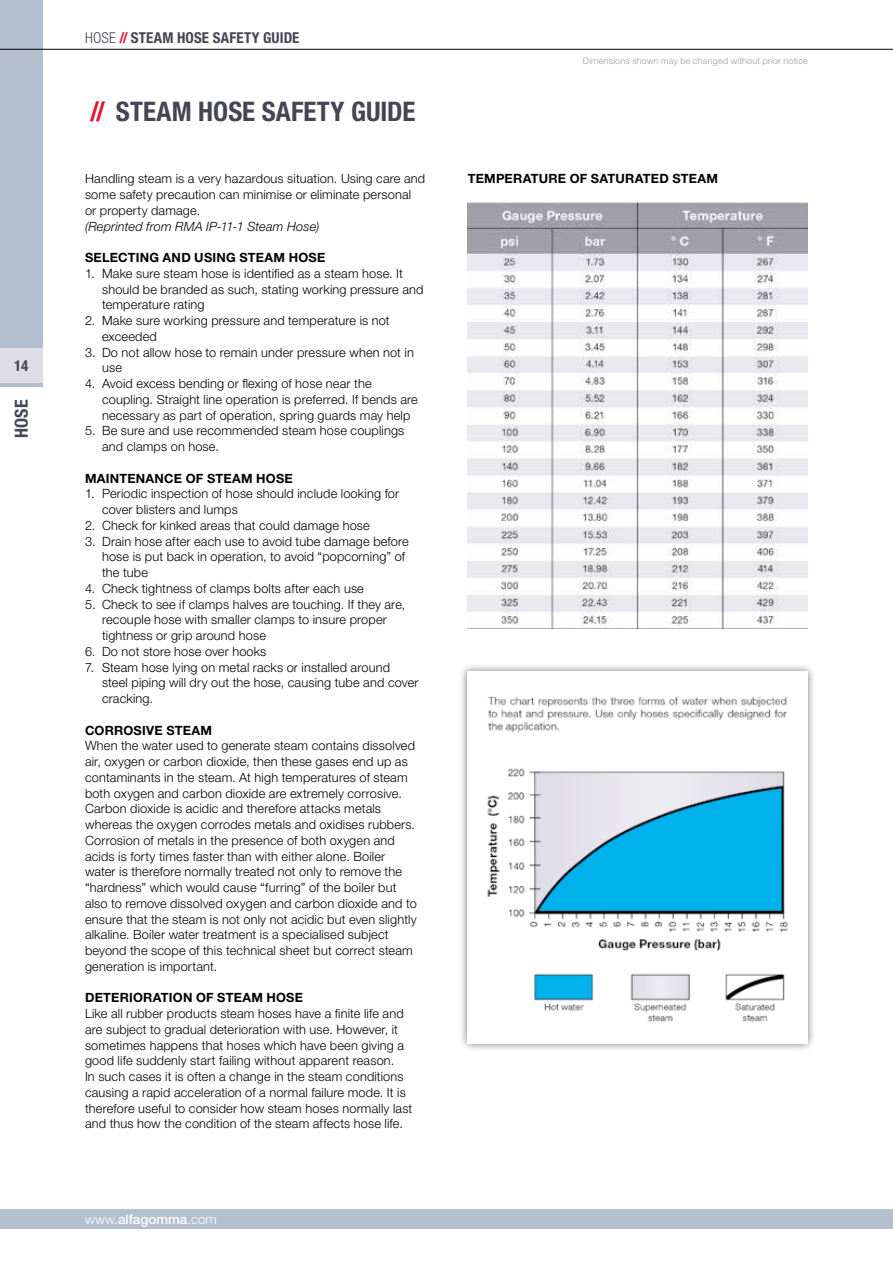
<style>
.page{position:relative;width:893px;height:1263px;background:#fff}
.page>*{position:absolute;margin:0;border:0;box-sizing:border-box;transform-origin:0 0}
.t1{font:700 condensed 27px "Helvetica Neue LT Std";color:#454655}
.t2{font:700 condensed 18px "Helvetica Neue LT Std";color:#454655}
.t3{font:700 condensed 15px "Helvetica Neue LT Std";letter-spacing:.01em;color:#454655}
.t4{font:condensed 13.5px "Helvetica Neue LT Std";color:#fff}
.t5{font:500 13.5px "Helvetica Neue LT Std";color:#fff}
.t6{font:300 12.75px/15.8px "Helvetica Neue LT Std";letter-spacing:.01em;color:#000}
.t7{font:700 12.75px "Helvetica Neue LT Std";letter-spacing:.015em;color:#000}
.t8{font:italic 300 12.75px "Helvetica Neue LT Std";letter-spacing:.01em;color:#000}
.t9{font:300 9px "Helvetica Neue LT Std";letter-spacing:.025em;color:#9d9d9c}
.s1{font-weight:300}
.s2{color:#e51431}
.s3{font-weight:700}
.s4{font-weight:300;font-stretch:normal}
</style>
<div class="page">
<div style="left:0;top:0;width:43px;height:349px;background:#b3bfce"></div>
<hr style="left:0;top:383px;width:43px;height:4px;background:#b3bfce">
<div style="left:0;top:349px;width:43px;height:34px;background:#dedce5"></div>
<hr style="left:0;top:49px;width:893px;height:1px;background:#000">
<div style="left:0;top:1210px;width:893px;height:19px;background:#b3bfce"></div>
<img style="left:468px;top:202px;width:340px;height:426px">
<div style="left:459px;top:662px;width:358px;height:390px;background:#000;opacity:.55"></div>
<img style="left:468px;top:671px;width:340px;height:372px">
<p class="t3" style="left:14px;top:357px;width:16px">14</p>
<h2 class="t2" style="left:10px;top:438px;width:40px;rotate:-90deg">HOSE</h2>
<p class="t3" style="left:85px;top:28px;width:216px"><span class="s1">HOSE</span> <span class="s2">//</span> STEAM HOSE SAFETY GUIDE</p>
<h1 class="t1" style="left:90px;top:95px;width:327px"><span class="s2">//</span> STEAM HOSE SAFETY GUIDE</h1>
<p class="t6" style="left:85px;top:171px;width:342px">Handling steam is a very hazardous situation. Using care and some safety precaution can minimise or eliminate personal or property damage.</p>
<p class="t8" style="left:85px;top:219px;width:236px">(Reprinted from RMA IP-11-1 Steam Hose)</p>
<p class="t7" style="left:85px;top:250px;width:242px">SELECTING AND USING STEAM HOSE</p>
<p class="t6" style="left:102px;top:265px;width:323px;text-indent:-17px">1. Make sure steam hose is identified as a steam hose. It should be branded as such, stating working pressure and temperature rating</p>
<p class="t6" style="left:102px;top:312px;width:289px;text-indent:-17px">2. Make sure working pressure and temperature is not exceeded</p>
<p class="t6" style="left:102px;top:344px;width:313px;text-indent:-17px">3. Do not allow hose to remain under pressure when not in use</p>
<p class="t6" style="left:102px;top:375px;width:317px;text-indent:-17px">4. Avoid excess bending or flexing of hose near the coupling. Straight line operation is preferred. If bends are necessary as part of operation, spring guards may help</p>
<p class="t6" style="left:102px;top:423px;width:304px;text-indent:-17px">5. Be sure and use recommended steam hose couplings and clamps on hose.</p>
<p class="t7" style="left:85px;top:470px;width:209px">MAINTENANCE OF STEAM HOSE</p>
<p class="t6" style="left:102px;top:486px;width:299px;text-indent:-17px">1. Periodic inspection of hose should include looking for cover blisters and lumps</p>
<p class="t6" style="left:85px;top:517px;width:286px">2. Check for kinked areas that could damage hose</p>
<p class="t6" style="left:102px;top:533px;width:308px;text-indent:-17px">3. Drain hose after each use to avoid tube damage before hose is put back in operation, to avoid “popcorning” of the tube</p>
<p class="t6" style="left:85px;top:580px;width:280px">4. Check tightness of clamps bolts after each use</p>
<p class="t6" style="left:102px;top:596px;width:305px;text-indent:-17px">5. Check to see if clamps halves are touching. If they are, recouple hose with smaller clamps to insure proper tightness or grip around hose</p>
<p class="t6" style="left:85px;top:643px;width:183px">6. Do not store hose over hooks</p>
<p class="t6" style="left:102px;top:659px;width:318px;text-indent:-17px">7. Steam hose lying on metal racks or installed around steel piping will dry out the hose, causing tube and cover cracking.</p>
<p class="t7" style="left:85px;top:722px;width:128px">CORROSIVE STEAM</p>
<p class="t6" style="left:85px;top:738px;width:333px">When the water used to generate steam contains dissolved air, oxygen or carbon dioxide, then these gases end up as contaminants in the steam. At high temperatures of steam both oxygen and carbon dioxide are extremely corrosive.<br>Carbon dioxide is acidic and therefore attacks metals whereas the oxygen corrodes metals and oxidises rubbers.<br>Corrosion of metals in the presence of both oxygen and acids is forty times faster than with either alone. Boiler water is therefore normally treated not only to remove the “hardness” which would cause “furring” of the boiler but also to remove dissolved oxygen and carbon dioxide and to ensure that the steam is not only not acidic but even slightly alkaline. Boiler water treatment is a specialised subject beyond the scope of this technical sheet but correct steam generation is important.</p>
<p class="t7" style="left:85px;top:990px;width:220px">DETERIORATION OF STEAM HOSE</p>
<p class="t6" style="left:85px;top:1005px;width:329px">Like all rubber products steam hoses have a finite life and are subject to gradual deterioration with use. However, it sometimes happens that hoses which have been giving a good life suddenly start failing without apparent reason.<br>In such cases it is often a change in the steam conditions causing a rapid acceleration of a normal failure mode. It is therefore useful to consider how steam hoses normally last and thus how the condition of the steam affects hose life.</p>
<p class="t5" style="left:85px;top:1211px;width:104px"><span class="s1">www.</span>alfagomma</p>
<p class="t4" style="left:74px;top:1212px;width:144px">www.<span class="s3">alf gomma</span>.com<span class="s4">.com</span></p>
<p class="t9" style="left:583px;top:55px;width:227px">Dimensions shown may be changed without prior notice</p>
<p class="t7" style="left:468px;top:171px;width:252px">TEMPERATURE OF SATURATED STEAM</p>
</div>
